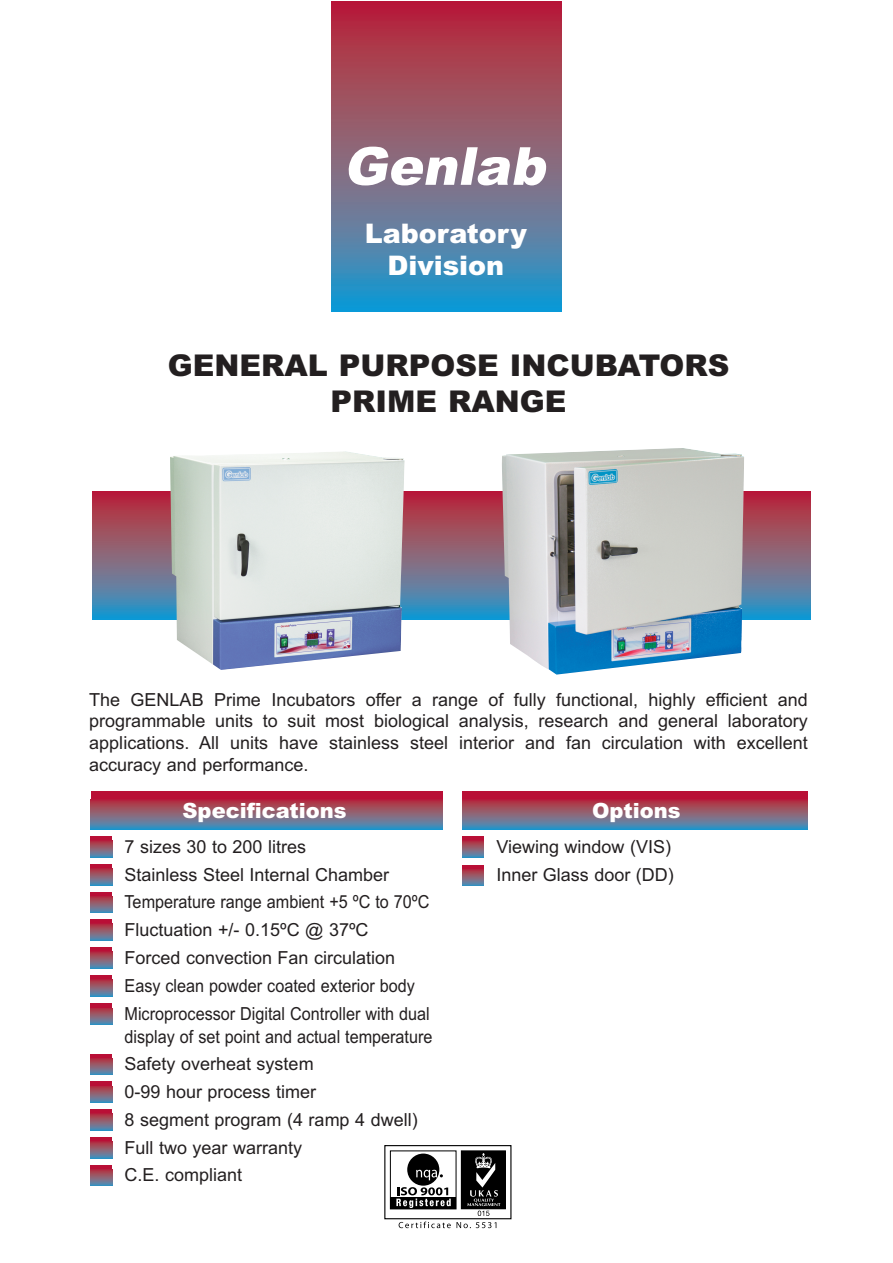
<style>
.page{position:relative;width:893px;height:1263px;background:#fff}
.page>*{position:absolute;margin:0;border:0;box-sizing:border-box;transform-origin:0 0}
.t1{font:italic 900 52.5px "Arial";color:#fff}
.t2{font:900 30px/36px "Arial";color:#231f20;text-align:center}
.t3{font:900 27px/32.4px "Arial";color:#fff;text-align:center}
.t4{font:900 21px "Arial";color:#fff}
.t5{font:18px/27.9px "Arial";color:#231f20}
.t6{font:18px/27.8px "Arial";color:#231f20;scale:.9 1}
</style>
<div class="page">
<svg style="left:92px;top:492px;width:719px;height:127px;background:#7e637e"></svg>
<div style="left:390px;top:1150px;width:66px;height:59px;border:1px solid #000"></div>
<div style="left:390px;top:1197px;width:66px;height:12px;background:#000"></div>
<div style="left:407px;top:1153px;width:32px;height:33px;background:#000;border-radius:50%"></div>
<svg style="left:416px;top:1170px;width:27px;height:10px"></svg>
<div style="left:384px;top:1145px;width:127px;height:74px;border:1px solid #000"></div>
<svg style="left:396px;top:1187px;width:55px;height:21px"></svg>
<svg style="left:399px;top:1221px;width:52px;height:7px"></svg>
<svg style="left:457px;top:1222px;width:39px;height:6px"></svg>
<div style="left:461px;top:1151px;width:44px;height:58px;background:#000"></div>
<div style="left:461px;top:1150px;width:45px;height:59px;border:1px solid #000"></div>
<svg style="left:467px;top:1153px;width:33px;height:63px"></svg>
<svg style="left:332px;top:1px;width:229px;height:310px;background:#7d637e"></svg>
<img style="left:170px;top:451px;width:235px;height:219px">
<img style="left:502px;top:448px;width:242px;height:227px">
<div style="left:91px;top:791px;width:351px;height:9px;background:#b90f36"></div>
<svg style="left:91px;top:800px;width:351px;height:29px;background:#82637c"></svg>
<div style="left:462px;top:791px;width:346px;height:9px;background:#b90f36"></div>
<svg style="left:462px;top:800px;width:346px;height:29px;background:#82637c"></svg>
<div style="left:91px;top:1053px;width:21px;height:5px;background:#b90f36"></div>
<svg style="left:91px;top:1058px;width:21px;height:17px"></svg>
<div style="left:91px;top:1164px;width:21px;height:5px;background:#b90f36"></div>
<svg style="left:91px;top:1169px;width:21px;height:17px"></svg>
<div style="left:91px;top:1137px;width:21px;height:5px;background:#b90f36"></div>
<svg style="left:91px;top:1141px;width:21px;height:17px"></svg>
<div style="left:91px;top:1109px;width:21px;height:5px;background:#b90f36"></div>
<svg style="left:91px;top:1114px;width:21px;height:16px"></svg>
<div style="left:91px;top:1081px;width:21px;height:5px;background:#b90f36"></div>
<svg style="left:91px;top:1086px;width:21px;height:16px"></svg>
<div style="left:91px;top:1003px;width:21px;height:5px;background:#b90f36"></div>
<svg style="left:91px;top:1008px;width:21px;height:16px"></svg>
<div style="left:91px;top:975px;width:21px;height:5px;background:#b90f36"></div>
<svg style="left:91px;top:979px;width:21px;height:17px"></svg>
<div style="left:91px;top:947px;width:21px;height:5px;background:#b90f36"></div>
<svg style="left:91px;top:952px;width:21px;height:16px"></svg>
<div style="left:91px;top:919px;width:21px;height:5px;background:#b90f36"></div>
<svg style="left:91px;top:924px;width:21px;height:16px"></svg>
<div style="left:91px;top:891px;width:21px;height:5px;background:#b90f36"></div>
<svg style="left:91px;top:896px;width:21px;height:17px"></svg>
<div style="left:91px;top:864px;width:21px;height:5px;background:#b90f36"></div>
<svg style="left:91px;top:868px;width:21px;height:17px"></svg>
<div style="left:463px;top:864px;width:21px;height:5px;background:#b90f36"></div>
<svg style="left:463px;top:869px;width:21px;height:17px"></svg>
<div style="left:463px;top:836px;width:21px;height:5px;background:#b90f36"></div>
<svg style="left:463px;top:841px;width:21px;height:16px"></svg>
<div style="left:91px;top:836px;width:21px;height:5px;background:#b90f36"></div>
<svg style="left:91px;top:841px;width:21px;height:16px"></svg>
<h1 class="t1" style="left:343px;top:137px;width:214px">Genlab</h1>
<h3 class="t3" style="left:365px;top:217px;width:164px">Laboratory<br>Division</h3>
<h2 class="t2" style="left:168px;top:347px;width:563px">GENERAL PURPOSE INCUBATORS<br>PRIME RANGE</h2>
<p class="t5" style="left:89px;top:689px;width:720px;line-height:21.6px;text-align:justify">The GENLAB Prime Incubators offer a range of fully functional, highly efficient and programmable units to suit most biological analysis, research and general laboratory applications. All units have stainless steel interior and fan circulation with excellent accuracy and performance.</p>
<p class="t4" style="left:182px;top:799px;width:166px">Specifications</p>
<p class="t5" style="left:125px;top:833px;width:307px">7 sizes 30 to 200 litres<br>Stainless Steel Internal Chamber Temperature range ambient +5 ºC to 70ºC Fluctuation +/- 0.15ºC @ 37ºC<br>Forced convection Fan circulation Easy clean powder coated exterior body Microprocessor Digital Controller with dual</p>
<p class="t6" style="left:125px;top:1022px;width:344px">display of set point and actual temperature<br>Safety overheat system<br>0-99 hour process timer<br>8 segment program (4 ramp 4 dwell)<br>Full two year warranty<br>C.E. compliant</p>
<p class="t4" style="left:592px;top:799px;width:90px">Options</p>
<p class="t5" style="left:496px;top:832px;width:179px;line-height:28.5px">Viewing window (VIS)<br>Inner Glass door (DD)</p>
</div>
